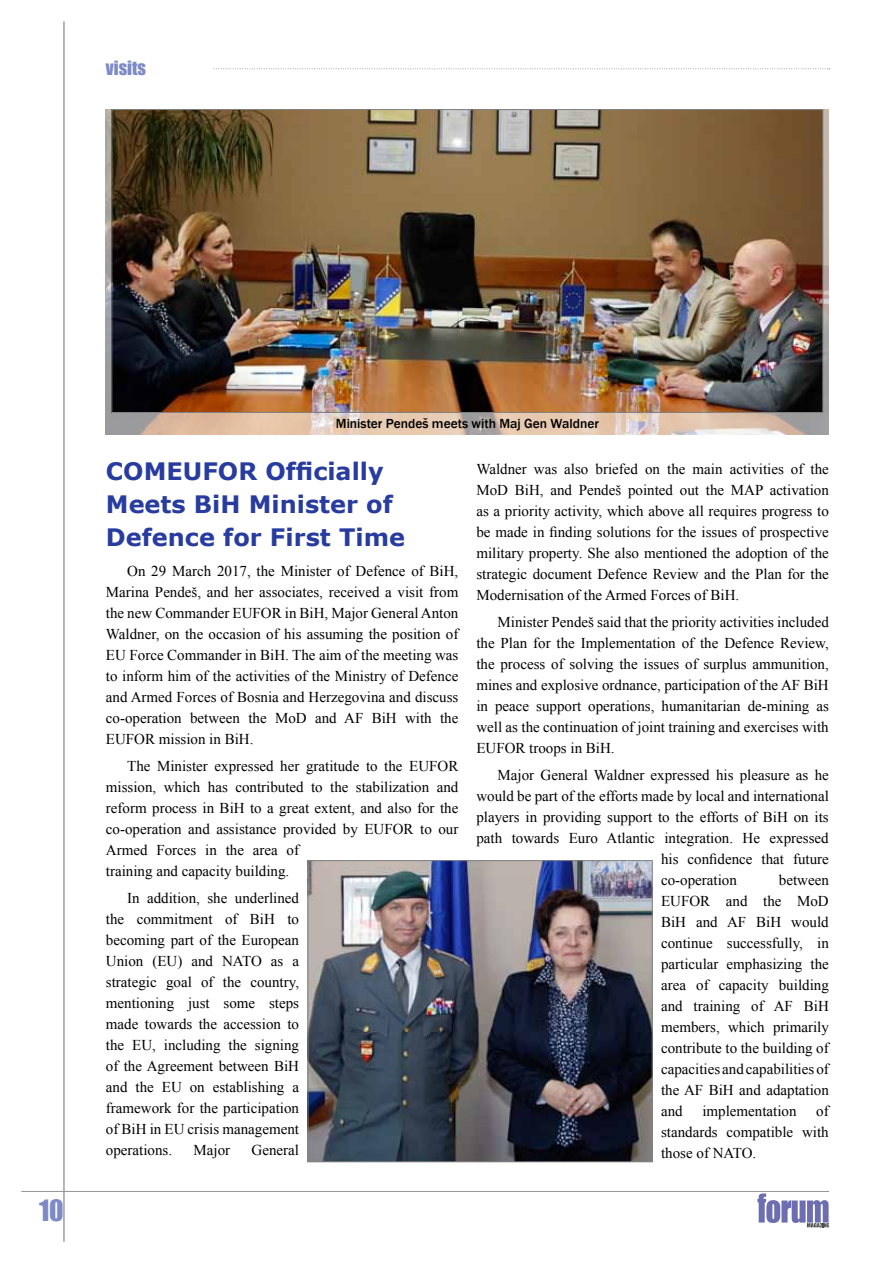
<style>
.page{position:relative;width:893px;height:1263px;background:#fff}
.page>*{position:absolute;margin:0;border:0;box-sizing:border-box;transform-origin:0 0}
.t1{font:27px "Impact";color:#7e8ac6}
.t2{font:700 24px/33px "Verdana";color:#283ca0}
.t3{font:18px "Impact";color:#7e8ac6}
.t4{font:15px/21px "Times New Roman";color:#000;text-align:justify}
.t5{font:500 13.5px "Franklin Gothic";color:#000}
</style>
<div class="page">
<svg style="left:757px;top:1193px;width:72px;height:34px"></svg>
<hr style="left:64px;top:21px;width:1px;height:1221px;background:#6d6e71">
<hr style="left:21px;top:1191px;width:808px;height:1px;background:#939598">
<svg style="left:213px;top:68px;width:617px;height:1px"></svg>
<img style="left:106px;top:109px;width:723px;height:326px">
<img style="left:113px;top:111px;width:708px;height:300px">
<img style="left:310px;top:862px;width:341px;height:298px">
<div style="left:308px;top:860px;width:345px;height:302px;border:1px solid #808285"></div>
<p class="t3" style="left:106px;top:54px;width:42px">VISITS</p>
<h1 class="t1" style="left:39px;top:1189px;width:26px">10</h1>
<p class="t5" style="left:336px;top:415px;width:265px">Minister Pendeš meets with Maj Gen Waldner</p>
<h2 class="t2" style="left:106px;top:454px;width:301px">COMEUFOR Officially<br>Meets BiH Minister of<br>Defence for First Time</h2>
<p class="t4" style="left:106px;top:560px;width:354px;text-indent:21px">On 29 March 2017, the Minister of Defence of BiH, Marina Pendeš, and her associates, received a visit from the new Commander EUFOR in BiH, Major General Anton Waldner, on the occasion of his assuming the position of EU Force Commander in BiH. The aim of the meeting was to inform him of the activities of the Ministry of Defence and Armed Forces of Bosnia and Herzegovina and discuss co-operation between the MoD and AF BiH with the EUFOR mission in BiH.</p>
<p class="t4" style="left:106px;top:755px;width:354px;text-align:left;text-indent:21px">The Minister expressed her gratitude to the EUFOR mission, which has contributed to the stabilization and reform process in BiH to a great extent, and also for the co-operation and assistance provided by EUFOR to our Armed Forces in the area of<br>training and capacity building.</p>
<p class="t4" style="left:106px;top:887px;width:195px;text-indent:21px">In addition, she underlined the commitment of BiH to becoming part of the European Union (EU) and NATO as a strategic goal of the country, mentioning just some steps made towards the accession to the EU, including the signing of the Agreement between BiH and the EU on establishing a framework for the participation of BiH in EU crisis management operations.</p>
<p class="t4" style="left:194px;top:1139px;width:38px">Major</p>
<p class="t4" style="left:252px;top:1139px;width:49px">General</p>
<p class="t4" style="left:476px;top:458px;width:354px">Waldner was also briefed on the main activities of the MoD BiH, and Pendeš pointed out the MAP activation as a priority activity, which above all requires progress to be made in finding solutions for the issues of prospective military property. She also mentioned the adoption of the strategic document Defence Review and the Plan for the Modernisation of the Armed Forces of BiH.</p>
<p class="t4" style="left:476px;top:611px;width:354px;text-indent:21px">Minister Pendeš said that the priority activities included the Plan for the Implementation of the Defence Review, the process of solving the issues of surplus ammunition, mines and explosive ordnance, participation of the AF BiH in peace support operations, humanitarian de-mining as well as the continuation of joint training and exercises with EUFOR troops in BiH.</p>
<p class="t4" style="left:498px;top:764px;width:333px">Major General Waldner expressed his pleasure as he</p>
<p class="t4" style="left:476px;top:785px;width:354px">would be part of the efforts made by local and international</p>
<p class="t4" style="left:476px;top:806px;width:354px">players in providing support to the efforts of BiH on its</p>
<p class="t4" style="left:476px;top:827px;width:354px">path towards Euro Atlantic integration. He expressed</p>
<p class="t4" style="left:661px;top:848px;width:169px">his confidence that future</p>
<p class="t4" style="left:661px;top:869px;width:77px">co-operation</p>
<p class="t4" style="left:661px;top:869px;width:169px;text-indent:118px">between EUFOR and the MoD BiH and AF BiH would continue successfully, in particular emphasizing the area of capacity building and training of AF BiH members, which primarily contribute to the building of capacities and capabilities of the AF BiH and adaptation and</p>
<p class="t4" style="left:702px;top:1100px;width:96px">implementation</p>
<p class="t4" style="left:661px;top:1100px;width:169px;text-indent:155px">of standards compatible with those of NATO.</p>
</div>
